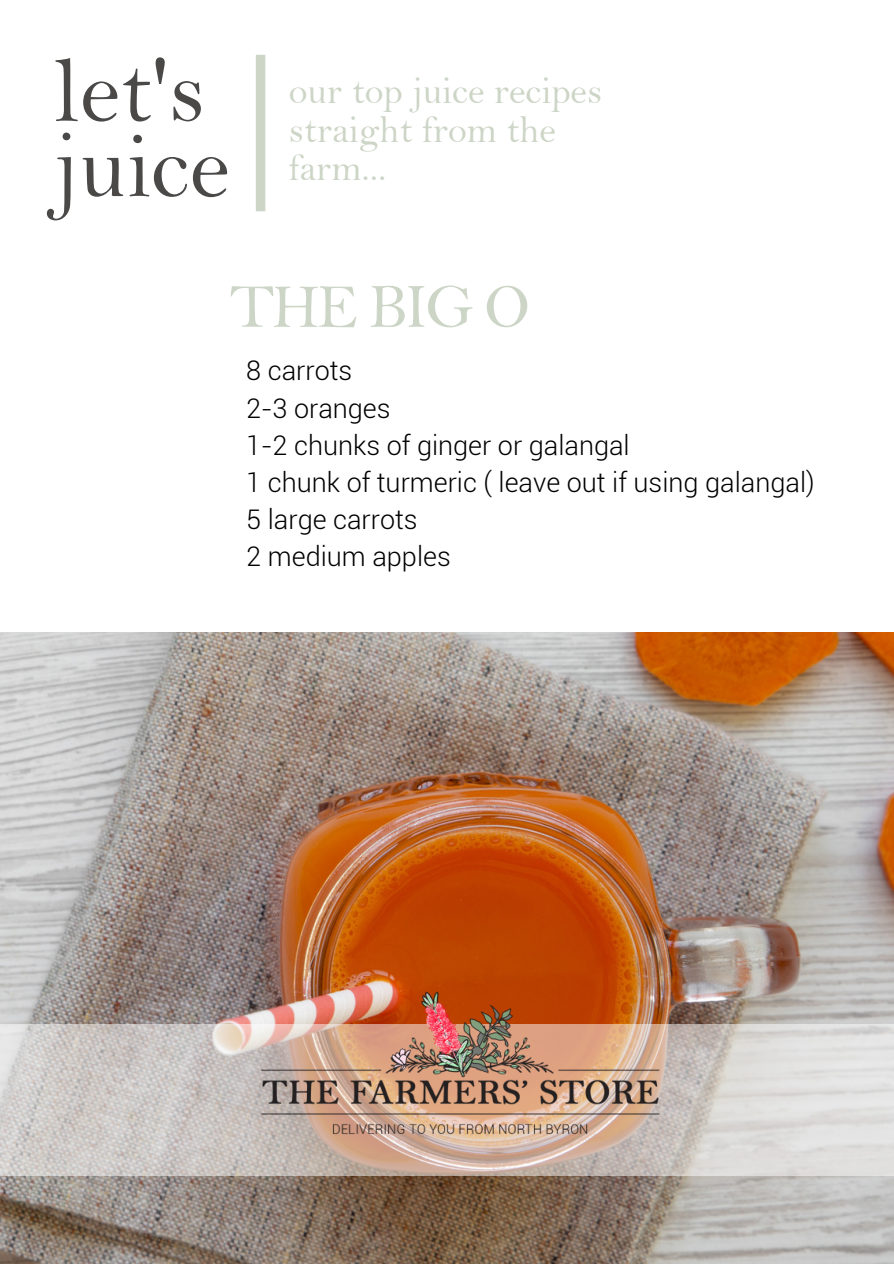
<style>
.page{position:relative;width:894px;height:1264px;background:#fff}
.page>*{position:absolute;margin:0;border:0;box-sizing:border-box;transform-origin:0 0}
.t1{font:93.3px/75.6px "Bell";color:#4a4948}
.t2{font:63px "Bell";letter-spacing:-.045em;color:#ccd5c6}
.t3{font:38.25px/38.2px "Bell";color:#ccd5c6}
.t4{font:300 27px/37.2px "Roboto";color:#000}
</style>
<div class="page">
<img style="left:0;top:632px;width:893px;height:631px">
<svg style="left:0;top:1024px;width:893px;height:151px;background:#d2ccc8"></svg>
<img style="left:225px;top:986px;width:472px;height:158px">
<svg style="left:256px;top:55px;width:9px;height:156px"></svg>
<h1 class="t1" style="left:54px;top:56px;width:177px">let's juice</h1>
<h3 class="t3" style="left:289px;top:73px;width:315px">our top juice recipes straight from the farm...</h3>
<h2 class="t2" style="left:229px;top:274px;width:302px">THE BIG O</h2>
<p class="t4" style="left:246px;top:352px;width:570px">8 carrots<br>2-3 oranges<br>1-2 chunks of ginger or galangal<br>1 chunk of turmeric ( leave out if using galangal)<br>5 large carrots<br>2 medium apples</p>
</div>
